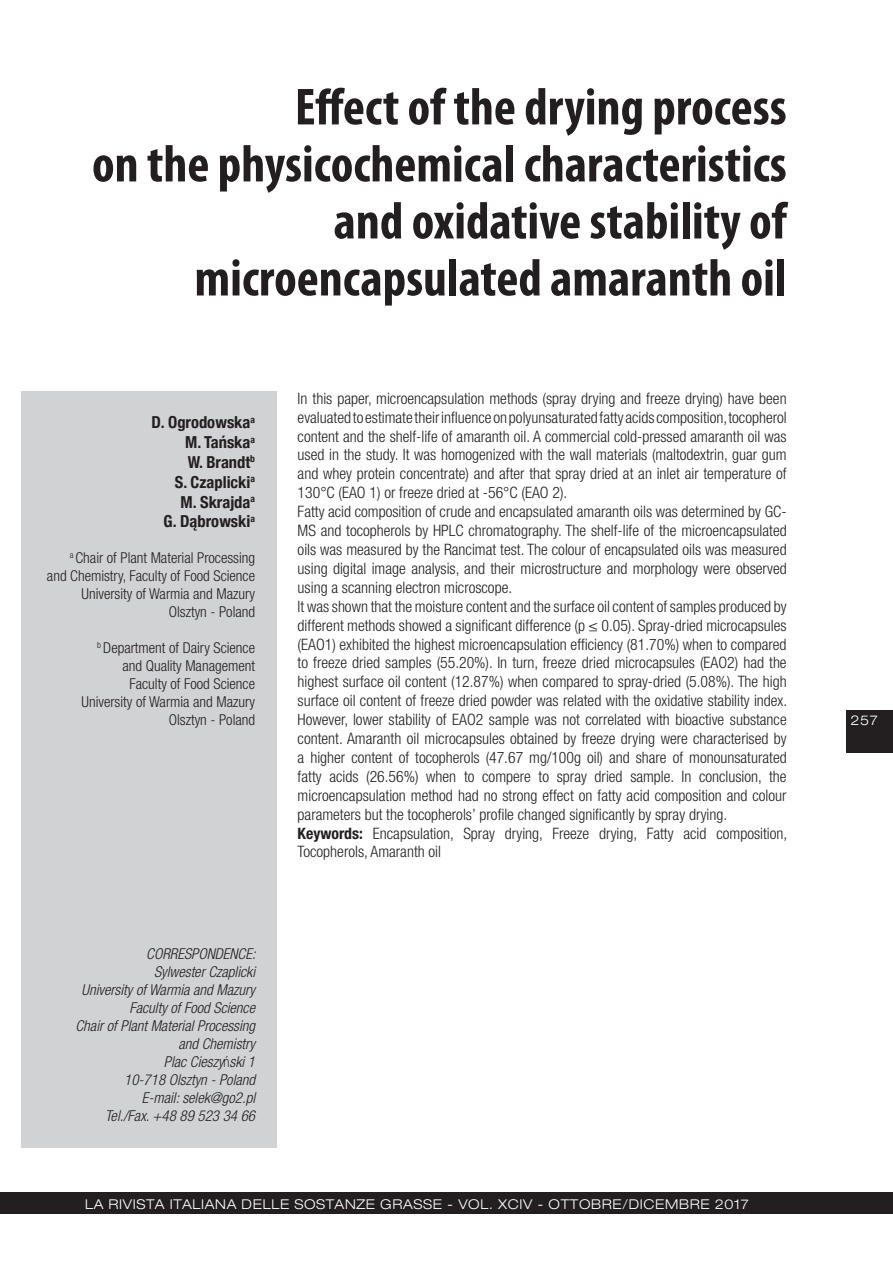
<style>
.page{position:relative;width:893px;height:1263px;background:#fff}
.page>*{position:absolute;margin:0;border:0;box-sizing:border-box;transform-origin:0 0}
.t1{font:700 condensed 52.5px/57px "Myriad Pro";color:#231f20;text-align:right}
.t2{font:700 condensed 16.5px/19.8px "Helvetica Neue";color:#231f20;text-align:right}
.t3{font:300 condensed 15.75px/18.9px "Helvetica Neue";color:#231f20}
.t4{font:300 condensed 15px/18px "Helvetica Neue";color:#231f20;text-align:right}
.t5{font:italic 300 condensed 15px/18px "Helvetica Neue";color:#231f20;text-align:right}
.t6{font:300 expanded 13.5px "Helvetica Neue";letter-spacing:.05em;color:#fff}
.s1{font-style:normal;font-stretch:normal}
.s2{font-stretch:normal}
.s3{font-weight:700}
</style>
<div class="page">
<div style="left:0;top:1193px;width:893px;height:21px;background:#231f20"></div>
<div style="left:846px;top:710px;width:47px;height:43px;background:#231f20"></div>
<div style="left:21px;top:391px;width:255px;height:757px;background:#d1d2d4"></div>
<p class="t1" style="left:92px;top:77px;width:696px">Effect of the drying process<br>on the physicochemical characteristics and oxidative stability of microencapsulated amaranth oil</p>
<p class="t2" style="left:151px;top:411px;width:105px">D. Ogrodowska<sup>a<br></sup>M. Tańska<sup>a<br></sup>W. Brandt<sup>b<br></sup>S. Czaplicki<sup>a<br></sup>M. Skrajda<sup>a<br></sup>G. Dąbrowski<sup>a</sup></p>
<p class="t4" style="left:47px;top:549px;width:210px"><sup>a</sup> Chair of Plant Material Processing and Chemistry, Faculty of Food Science<br>University of Warmia and Mazury<br>Olsztyn - Poland</p>
<p class="t4" style="left:82px;top:639px;width:175px"><sup>b</sup> Department of Dairy Science and Quality Management<br>Faculty of Food Science<br>University of Warmia and Mazury<br>Olsztyn - Poland</p>
<p class="t5" style="left:75px;top:945px;width:182px">CORRESPONDENCE:<br>Sylwester Czaplicki<br>University of Warmia and Mazury<br>Faculty of Food Science<br>Chair of Plant Material Processing and Chemistry<br>Plac Cieszy<span class="s1">ń</span>ski 1<br>10-718 Olsztyn - Poland<br>E-mail: selek@go2.pl<br>Tel./Fax. +48 89 523 34 66</p>
<p class="t3" style="left:298px;top:389px;width:491px">In this paper, microencapsulation methods (spray drying and freeze drying) have been evaluated to estimate their influence on polyunsaturated fatty acids composition, tocopherol content and the shelf-life of amaranth oil. A commercial cold-pressed amaranth oil was used in the study. It was homogenized with the wall materials (maltodextrin, guar gum and whey protein concentrate) and after that spray dried at an inlet air temperature of 130°C (EAO 1) or freeze dried at -56°C (EAO 2).<br>Fatty acid composition of crude and encapsulated amaranth oils was determined by GC-MS and tocopherols by HPLC chromatography. The shelf-life of the microencapsulated oils was measured by the Rancimat test. The colour of encapsulated oils was measured using digital image analysis, and their microstructure and morphology were observed using a scanning electron microscope.<br>It was shown that the moisture content and the surface oil content of samples produced by different methods showed a significant difference (p <span class="s2">≤</span> 0.05). Spray-dried microcapsules (EAO1) exhibited the highest microencapsulation efficiency (81.70%) when to compared to freeze dried samples (55.20%). In turn, freeze dried microcapsules (EAO2) had the highest surface oil content (12.87%) when compared to spray-dried (5.08%). The high surface oil content of freeze dried powder was related with the oxidative stability index.<br>However, lower stability of EAO2 sample was not correlated with bioactive substance content. Amaranth oil microcapsules obtained by freeze drying were characterised by a higher content of tocopherols (47.67 mg/100g oil) and share of monounsaturated fatty acids (26.56%) when to compere to spray dried sample. In conclusion, the microencapsulation method had no strong effect on fatty acid composition and colour parameters but the tocopherols’ profile changed significantly by spray drying.<br><span class="s3">Keywords:</span> Encapsulation, Spray drying, Freeze drying, Fatty acid composition, Tocopherols, Amaranth oil</p>
<p class="t6" style="left:85px;top:1196px;width:475px">LA RIVISTA ITALIANA DELLE SOSTANZE GRASSE - VO L. XCIV - OTTO</p>
<p class="t6" style="left:591px;top:1196px;width:159px">BRE/DICEMBRE 2017</p>
<p class="t6" style="left:850px;top:712px;width:29px">257</p>
</div>
